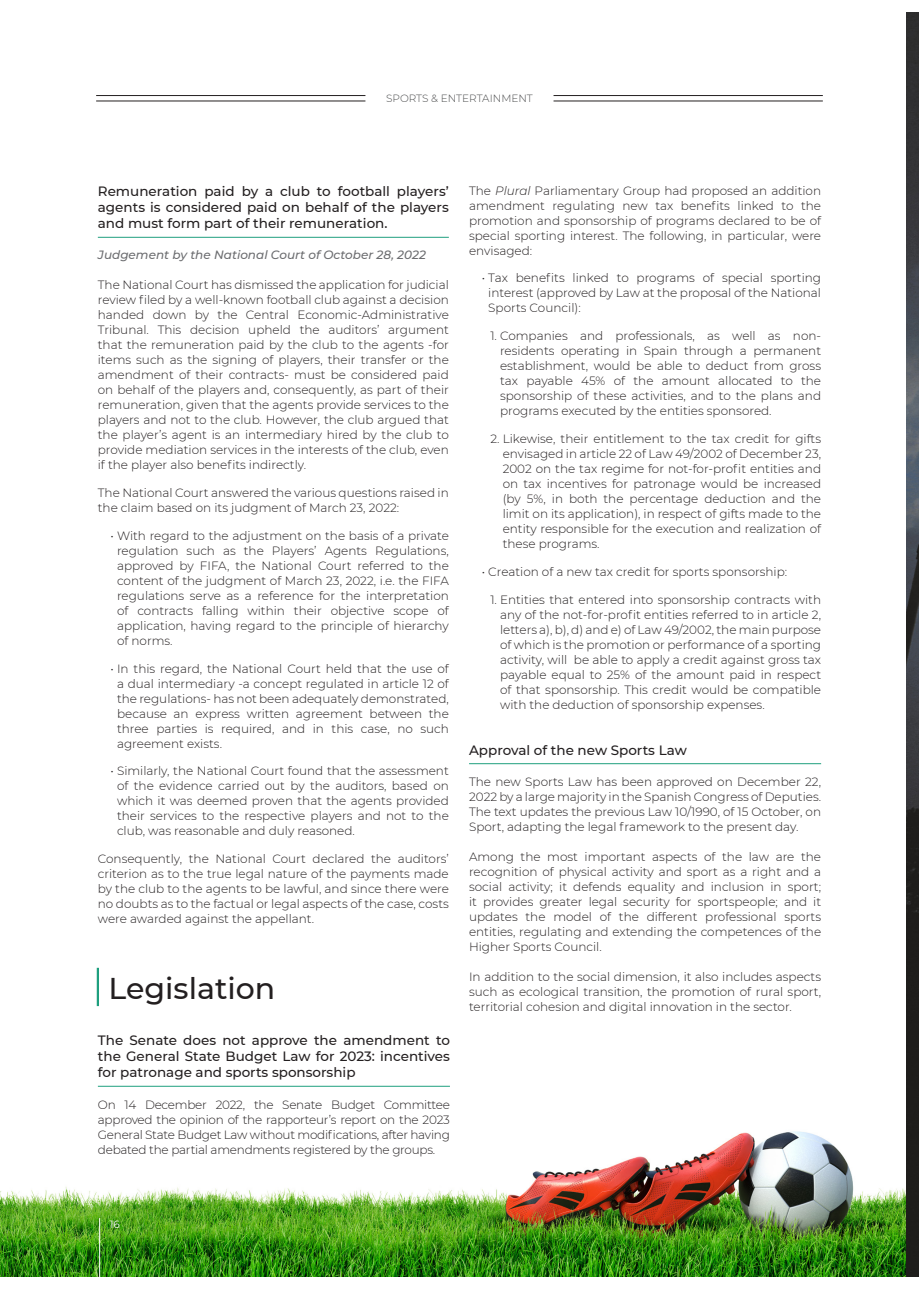
<style>
.page{position:relative;width:919px;height:1289px;background:#fff}
.page>*{position:absolute;margin:0;border:0;box-sizing:border-box;transform-origin:0 0}
.t1{font:500 30px "Montserrat";color:#231f20}
.t2{font:500 13.5px/16.2px "Montserrat";color:#231f20;text-align:justify}
.t3{font:300 12px/15px "Montserrat";color:#231f20;text-align:justify}
.t4{font:italic 500 12px "Montserrat";color:#6c6d70}
.t5{font:300 10.5px "Montserrat";color:#4b4c4d}
.t6{font:10.5px "Montserrat";color:#fff}
.s1{font-style:italic}
</style>
<div class="page">
<hr style="left:96px;top:101px;width:269px;height:1px;background:#231f20">
<hr style="left:96px;top:95px;width:269px;height:1px;background:#231f20">
<hr style="left:553px;top:101px;width:269px;height:1px;background:#231f20">
<hr style="left:553px;top:95px;width:269px;height:1px;background:#231f20">
<img style="left:0;top:1086px;width:906px;height:190px">
<hr style="left:98px;top:237px;width:351px;height:1px;background:#1e9f7e">
<hr style="left:469px;top:763px;width:352px;height:1px;background:#1e9f7e">
<hr style="left:98px;top:1085px;width:352px;height:1px;background:#1e9f7e">
<hr style="left:97px;top:967px;width:2px;height:39px;background:#1e9f7e">
<img style="left:906px;top:13px;width:12px;height:1263px">
<hr style="left:99px;top:1217px;width:1px;height:71px;background:#fff">
<p class="t5" style="left:386px;top:91px;width:148px">SPORTS &amp; ENTERTAINMENT</p>
<p class="t2" style="left:98px;top:182px;width:352px">Remuneration paid by a club to football players’ agents is considered paid on behalf of the players and must form part of their remuneration.</p>
<p class="t4" style="left:98px;top:246px;width:329px">Judgement by the National Court of October 28, 2022</p>
<p class="t3" style="left:98px;top:277px;width:352px">The National Court has dismissed the application for judicial review filed by a well-known football club against a decision handed down by the Central Economic-Administrative Tribunal. This decision upheld the auditors’ argument that the remuneration paid by the club to the agents -for items such as the signing of players, their transfer or the amendment of their contracts- must be considered paid on behalf of the players and, consequently, as part of their remuneration, given that the agents provide services to the players and not to the club. However, the club argued that the player’s agent is an intermediary hired by the club to provide mediation services in the interests of the club, even if the player also benefits indirectly.</p>
<p class="t3" style="left:98px;top:485px;width:352px">The National Court answered the various questions raised in the claim based on its judgment of March 23, 2022:</p>
<p class="t3" style="left:117px;top:527px;width:333px;text-indent:-6px">• With regard to the adjustment on the basis of a private regulation such as the Players’ Agents Regulations, approved by FIFA, the National Court referred to the content of the judgment of March 23, 2022, i.e. the FIFA regulations serve as a reference for the interpretation of contracts falling within their objective scope of application, having regard to the principle of hierarchy of norms.</p>
<p class="t3" style="left:117px;top:660px;width:333px;text-indent:-6px">• In this regard, the National Court held that the use of a dual intermediary -a concept regulated in article 12 of the regulations- has not been adequately demonstrated, because an express written agreement between the three parties is required, and in this case, no such agreement exists.</p>
<p class="t3" style="left:117px;top:763px;width:333px;text-indent:-6px">• Similarly, the National Court found that the assessment of the evidence carried out by the auditors, based on which it was deemed proven that the agents provided their services to the respective players and not to the club, was reasonable and duly reasoned.</p>
<p class="t3" style="left:98px;top:851px;width:352px">Consequently, the National Court declared the auditors’ criterion as to the true legal nature of the payments made by the club to the agents to be lawful, and since there were no doubts as to the factual or legal aspects of the case, costs were awarded against the appellant.</p>
<p class="t1" style="left:108px;top:967px;width:168px">Legislation</p>
<p class="t2" style="left:98px;top:1031px;width:353px">The Senate does not approve the amendment to the General State Budget Law for 2023: incentives for patronage and sports sponsorship</p>
<p class="t3" style="left:98px;top:1096px;width:353px">On 14 December 2022, the Senate Budget Committee approved the opinion of the rapporteur’s report on the 2023<br>General State Budget Law without modifications, after having debated the partial amendments registered by the groups.</p>
<p class="t3" style="left:469px;top:182px;width:353px">The <span class="s1">Plural</span> Parliamentary Group had proposed an addition amendment regulating new tax benefits linked to the promotion and sponsorship of programs declared to be of special sporting interest. The following, in particular, were envisaged:</p>
<p class="t3" style="left:488px;top:270px;width:334px;text-indent:-6px">• Tax benefits linked to programs of special sporting interest (approved by Law at the proposal of the National Sports Council):</p>
<p class="t3" style="left:500px;top:328px;width:322px;text-indent:-10px">1. Companies and professionals, as well as non&shy;residents operating in Spain through a permanent establishment, would be able to deduct from gross tax payable 45% of the amount allocated to the sponsorship of these activities, and to the plans and programs executed by the entities sponsored.</p>
<p class="t3" style="left:502px;top:431px;width:320px;text-indent:-12px">2. Likewise, their entitlement to the tax credit for gifts envisaged in article 22 of Law 49/2002 of December 23, 2002 on the tax regime for not-for-profit entities and on tax incentives for patronage would be increased (by 5%, in both the percentage deduction and the limit on its application), in respect of gifts made to the entity responsible for the execution and realization of these programs.</p>
<p class="t3" style="left:482px;top:563px;width:307px">• Creation of a new tax credit for sports sponsorship:</p>
<p class="t3" style="left:500px;top:591px;width:322px;text-indent:-10px">1. Entities that entered into sponsorship contracts with any of the not-for-profit entities referred to in article 2, letters a), b), d) and e) of Law 49/2002, the main purpose of which is the promotion or performance of a sporting activity, will be able to apply a credit against gross tax payable equal to 25% of the amount paid in respect of that sponsorship. This credit would be compatible with the deduction of sponsorship expenses.</p>
<p class="t2" style="left:469px;top:741px;width:219px">Approval of the new Sports Law</p>
<p class="t3" style="left:469px;top:773px;width:353px">The new Sports Law has been approved on December 22, 2022 by a large majority in the Spanish Congress of Deputies.<br>The text updates the previous Law 10/1990, of 15 October, on Sport, adapting the legal framework to the present day.</p>
<p class="t3" style="left:469px;top:848px;width:353px">Among the most important aspects of the law are the recognition of physical activity and sport as a right and a social activity; it defends equality and inclusion in sport; it provides greater legal security for sportspeople; and it updates the model of the different professional sports entities, regulating and extending the competences of the Higher Sports Council.</p>
<p class="t3" style="left:469px;top:968px;width:353px">In addition to the social dimension, it also includes aspects such as ecological transition, the promotion of rural sport, territorial cohesion and digital innovation in the sector.</p>
<p class="t6" style="left:110px;top:1217px;width:12px">16</p>
</div>
